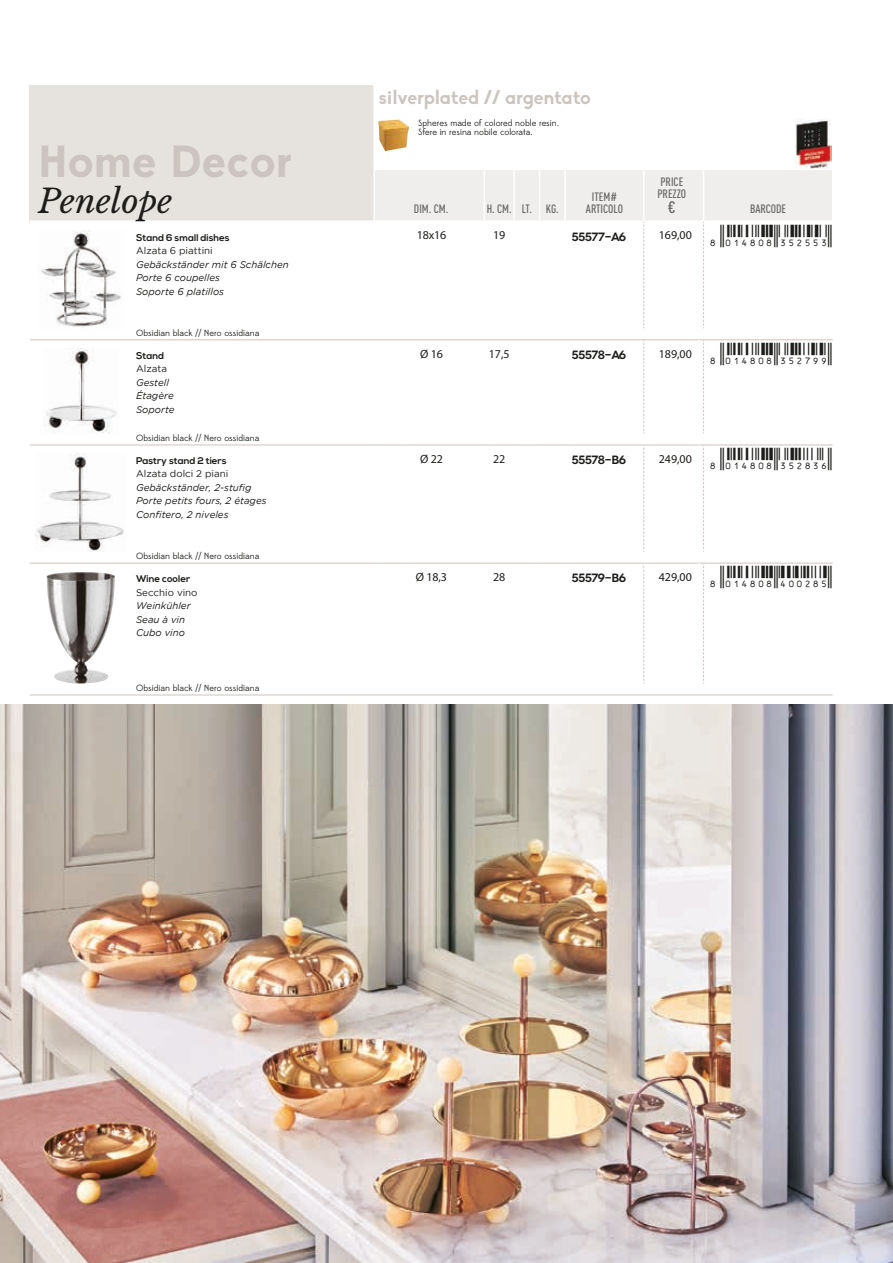
<style>
.page{position:relative;width:893px;height:1263px;background:#fff}
.page>*{position:absolute;margin:0;border:0;box-sizing:border-box;transform-origin:0 0}
.t1{font:700 45px "Edmondsans";color:#ccc4be}
.t2{font:italic 33px "Libre Baskerville";color:#1d1d1b}
.t3{font:22.5px "Mini Ean";color:#1d1d1b}
.t4{font:700 19.5px "Biko";color:#ccc4be}
.t5{font:16.5px "DIN Cond Medium Alternate";color:#646463}
.t6{font:12px/12px "DIN Cond Medium Alternate";color:#646463;text-align:center}
.t7{font:600 12px "Novecentowide";letter-spacing:-.05em;color:#1d1d1b}
.t8{font:12px "Myriad Pro";letter-spacing:-.01em;color:#1d1d1b}
.t9{font:italic 9.75px/13.5px "Gotham";color:#1d1d1b}
.t10{font:700 9.75px "Nexa";color:#1d1d1b}
.t11{font:9.75px "Gotham";color:#1d1d1b}
.t12{font:9px/9px "Edmondsans";color:#1d1d1b}
</style>
<div class="page">
<div style="left:30px;top:85px;width:344px;height:136px;background:#e6e2de"></div>
<hr style="left:373px;top:85px;width:2px;height:34px;background:#fff">
<hr style="left:373px;top:119px;width:2px;height:51px;background:#fff">
<hr style="left:373px;top:170px;width:2px;height:50px;background:#fff">
<hr style="left:30px;top:220px;width:344px;height:2px;background:#fff">
<hr style="left:30px;top:340px;width:344px;height:1px;background:#ccc4be">
<hr style="left:379px;top:340px;width:34px;height:1px;background:#ccc4be">
<hr style="left:413px;top:340px;width:71px;height:1px;background:#ccc4be">
<hr style="left:484px;top:340px;width:30px;height:1px;background:#ccc4be">
<svg style="left:514px;top:340px;width:51px;height:1px"></svg>
<hr style="left:565px;top:340px;width:79px;height:1px;background:#ccc4be">
<hr style="left:644px;top:340px;width:55px;height:1px;background:#ccc4be">
<hr style="left:704px;top:340px;width:129px;height:1px;background:#ccc4be">
<hr style="left:30px;top:445px;width:344px;height:1px;background:#ccc4be">
<hr style="left:379px;top:445px;width:34px;height:1px;background:#ccc4be">
<hr style="left:413px;top:445px;width:71px;height:1px;background:#ccc4be">
<hr style="left:484px;top:445px;width:30px;height:1px;background:#ccc4be">
<svg style="left:514px;top:445px;width:51px;height:1px"></svg>
<hr style="left:565px;top:445px;width:79px;height:1px;background:#ccc4be">
<hr style="left:644px;top:445px;width:55px;height:1px;background:#ccc4be">
<hr style="left:704px;top:445px;width:129px;height:1px;background:#ccc4be">
<hr style="left:30px;top:563px;width:344px;height:1px;background:#ccc4be">
<hr style="left:379px;top:563px;width:34px;height:1px;background:#ccc4be">
<hr style="left:413px;top:563px;width:71px;height:1px;background:#ccc4be">
<hr style="left:484px;top:563px;width:30px;height:1px;background:#ccc4be">
<svg style="left:514px;top:563px;width:51px;height:1px"></svg>
<hr style="left:565px;top:563px;width:79px;height:1px;background:#ccc4be">
<hr style="left:644px;top:563px;width:55px;height:1px;background:#ccc4be">
<hr style="left:704px;top:563px;width:129px;height:1px;background:#ccc4be">
<hr style="left:30px;top:695px;width:344px;height:1px;background:#ccc4be">
<hr style="left:379px;top:695px;width:34px;height:1px;background:#ccc4be">
<hr style="left:413px;top:695px;width:71px;height:1px;background:#ccc4be">
<hr style="left:484px;top:695px;width:30px;height:1px;background:#ccc4be">
<svg style="left:514px;top:695px;width:51px;height:1px"></svg>
<hr style="left:565px;top:695px;width:79px;height:1px;background:#ccc4be">
<hr style="left:644px;top:695px;width:55px;height:1px;background:#ccc4be">
<hr style="left:704px;top:695px;width:129px;height:1px;background:#ccc4be">
<img style="left:378px;top:119px;width:31px;height:32px">
<img style="left:795px;top:119px;width:37px;height:49px">
<svg style="left:375px;top:170px;width:457px;height:158px"></svg>
<img style="left:41px;top:230px;width:80px;height:98px">
<hr style="left:698px;top:340px;width:2px;height:93px;background:#fff">
<svg style="left:643px;top:340px;width:1px;height:93px"></svg>
<svg style="left:700px;top:340px;width:4px;height:93px"></svg>
<img style="left:43px;top:348px;width:74px;height:85px">
<hr style="left:698px;top:445px;width:2px;height:107px;background:#fff">
<svg style="left:643px;top:445px;width:1px;height:107px"></svg>
<svg style="left:700px;top:445px;width:4px;height:107px"></svg>
<img style="left:36px;top:454px;width:88px;height:98px">
<hr style="left:698px;top:563px;width:2px;height:120px;background:#fff">
<svg style="left:643px;top:563px;width:1px;height:120px"></svg>
<svg style="left:699px;top:563px;width:5px;height:120px"></svg>
<img style="left:47px;top:572px;width:61px;height:111px">
<img style="left:0;top:704px;width:893px;height:559px">
<h1 class="t1" style="left:38px;top:133px;width:256px">Home Decor</h1>
<h2 class="t2" style="left:38px;top:181px;width:135px">Penelope</h2>
<p class="t10" style="left:136px;top:232px;width:95px">Stand 6 small dishes</p>
<p class="t11" style="left:136px;top:245px;width:78px">Alzata 6 piattini</p>
<p class="t9" style="left:136px;top:257px;width:154px">Gebäckständer mit 6 Schälchen<br>Porte 6 coupelles<br>Soporte 6 platillos</p>
<p class="t12" style="left:136px;top:328px;width:125px">Obsidian black // Nero ossidiana</p>
<p class="t10" style="left:136px;top:350px;width:30px">Stand</p>
<p class="t11" style="left:136px;top:363px;width:32px">Alzata</p>
<p class="t9" style="left:136px;top:376px;width:40px">Gestell<br>Étagère<br>Soporte</p>
<p class="t12" style="left:136px;top:433px;width:125px">Obsidian black // Nero ossidiana</p>
<p class="t10" style="left:136px;top:455px;width:92px">Pastry stand 2 tiers</p>
<p class="t11" style="left:136px;top:469px;width:94px">Alzata dolci 2 piani</p>
<p class="t9" style="left:136px;top:481px;width:132px">Gebäckständer, 2-stufig<br>Porte petits fours, 2 étages<br>Confitero, 2 niveles</p>
<p class="t12" style="left:136px;top:552px;width:125px">Obsidian black // Nero ossidiana</p>
<p class="t10" style="left:136px;top:573px;width:56px">Wine cooler</p>
<p class="t11" style="left:136px;top:587px;width:63px">Secchio vino</p>
<p class="t9" style="left:136px;top:599px;width:56px">Weinkühler<br>Seau à vin<br>Cubo vino</p>
<p class="t12" style="left:136px;top:683px;width:125px">Obsidian black // Nero ossidiana</p>
<h3 class="t4" style="left:378px;top:85px;width:214px">silverplated // argentato</h3>
<p class="t12" style="left:418px;top:119px;width:142px">Spheres made of colored noble resin.<br>Sfere in resina nobile colorata.</p>
<h3 class="t6" style="left:414px;top:202px;width:36px">DIM. CM.</h3>
<h3 class="t6" style="left:487px;top:202px;width:74px">H. CM. LT. KG.</h3>
<h3 class="t6" style="left:586px;top:190px;width:39px">ITEM#<br>ARTICOLO</h3>
<h3 class="t6" style="left:657px;top:175px;width:30px;text-align:left">PRICE<br>PREZZO</h3>
<h3 class="t5" style="left:668px;top:197px;width:9px">€</h3>
<h3 class="t6" style="left:750px;top:202px;width:38px">BARCODE</h3>
<h3 class="t8" style="left:417px;top:228px;width:31px">18x16</h3>
<h3 class="t8" style="left:493px;top:228px;width:14px">19</h3>
<h3 class="t7" style="left:571px;top:229px;width:56px">55577-A6</h3>
<h3 class="t3" style="left:659px;top:215px;width:174px"><sub>169,00</sub> +!0B4IA8-DFCFFD!</h3>
<h3 class="t8" style="left:420px;top:346px;width:24px">Ø 16</h3>
<h3 class="t8" style="left:489px;top:346px;width:22px">17,5</h3>
<h3 class="t7" style="left:571px;top:347px;width:56px">55578-A6</h3>
<h3 class="t3" style="left:659px;top:333px;width:174px"><sub>189,00</sub> +!0B4IA8-DFCHJJ!</h3>
<h3 class="t8" style="left:420px;top:451px;width:24px">Ø 22</h3>
<h3 class="t8" style="left:493px;top:451px;width:14px">22</h3>
<h3 class="t7" style="left:571px;top:452px;width:56px">55578-B6</h3>
<h3 class="t3" style="left:659px;top:438px;width:174px"><sub>249,00</sub> +!0B4IA8-DFCIDG!</h3>
<h3 class="t8" style="left:416px;top:569px;width:33px">Ø 18,3</h3>
<h3 class="t8" style="left:493px;top:569px;width:14px">28</h3>
<h3 class="t7" style="left:571px;top:570px;width:56px">55579-B6</h3>
<h3 class="t3" style="left:659px;top:556px;width:174px"><sub>429,00</sub> +!0B4IA8-EAACIF!</h3>
</div>
